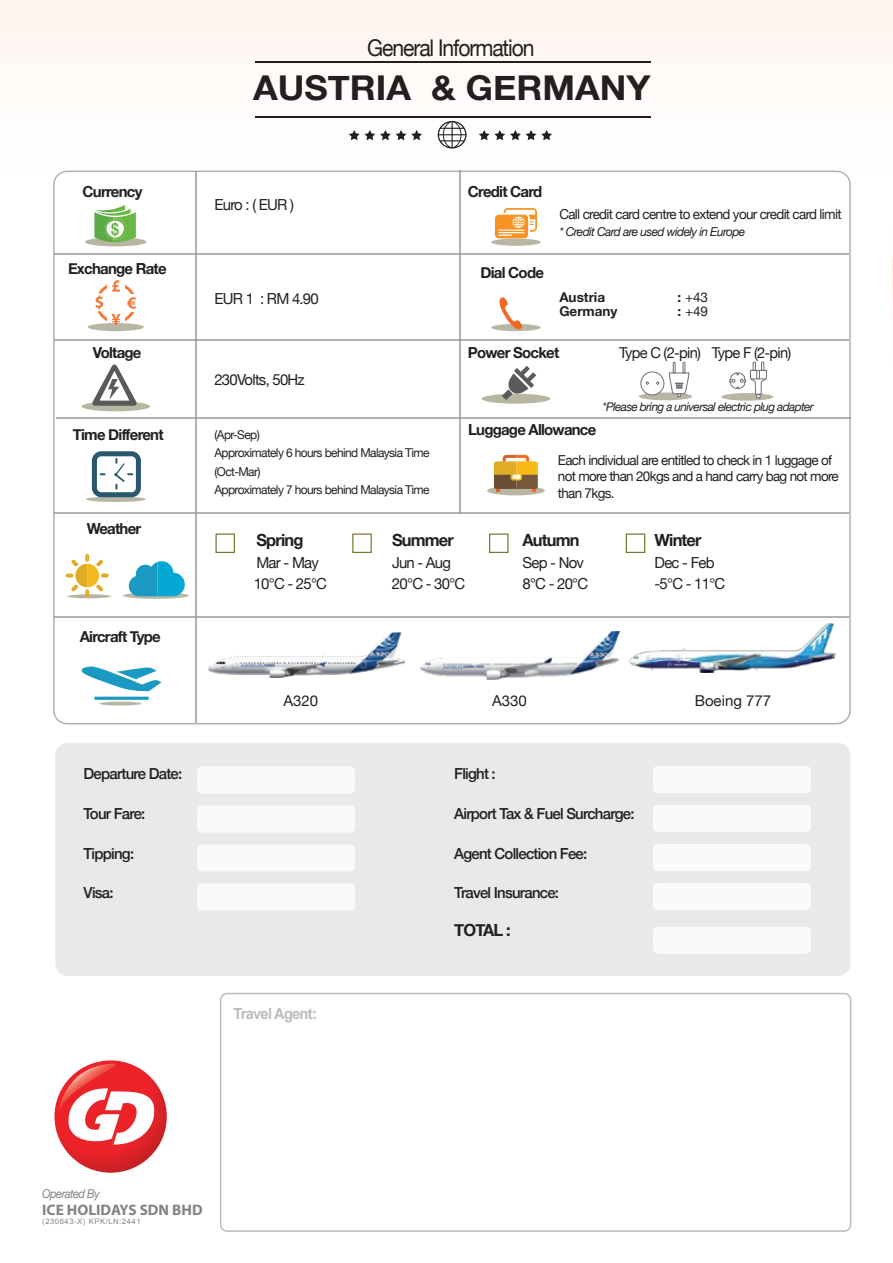
<style>
.page{position:relative;width:893px;height:1263px;background:#fff}
.page>*{position:absolute;margin:0;border:0;box-sizing:border-box;transform-origin:0 0}
.t1{font:700 34.2px "Helvetica Neue";color:#231f20;scale:1.05 1}
.t2{font:23.1px "Helvetica Neue";letter-spacing:-.05em;color:#231f20;scale:.92 1}
.t3{font:700 16.8px "Helvetica Neue";letter-spacing:-.05em;color:#231f20}
.t4{font:700 15.3px "Helvetica Neue";letter-spacing:-.05em;color:#231f20}
.t5{font:500 15.3px "Helvetica Neue";letter-spacing:-.05em;color:#231f20}
.t6{font:15.3px "Helvetica Neue";letter-spacing:-.05em;color:#231f20}
.t7{font:700 15.3px "Myriad Pro";color:#808284}
.t8{font:700 15.3px "Arial";letter-spacing:-.05em;color:#bbbdbf;scale:.96 1}
.t9{font:15px "Helvetica Neue";letter-spacing:-.05em;color:#231f20}
.t10{font:15px "Helvetica Neue";color:#231f20}
.t11{font:13.65px/16.8px "Helvetica Neue";letter-spacing:-.05em;color:#231f20}
.t12{font:700 13.5px "Helvetica Neue";color:#231f20}
.t13{font:13.5px "Helvetica Neue";color:#231f20}
.t14{font:12.15px/18.3px "Helvetica Neue";letter-spacing:-.05em;color:#231f20}
.t15{font:italic 12.15px "Helvetica Neue";letter-spacing:-.05em;color:#231f20}
.t16{font:italic 12.15px "Helvetica Neue";letter-spacing:-.05em;color:#808284;scale:.92 1}
.t17{font:italic 12px "Helvetica Neue";letter-spacing:-.05em;color:#231f20}
.t18{font:7.65px "Arial";letter-spacing:.075em;color:#808284}
.s1{font-weight:700}
</style>
<div class="page">
<div style="left:0;top:0;width:893px;height:551px;background:#fffcfa"></div>
<svg style="left:892px;top:259px;width:1px;height:42px"></svg>
<svg style="left:892px;top:0;width:1px;height:259px"></svg>
<hr style="left:255px;top:62px;width:395px;height:1px;background:#231f20">
<hr style="left:255px;top:116px;width:395px;height:2px;background:#231f20">
<svg style="left:479px;top:130px;width:73px;height:10px"></svg>
<svg style="left:349px;top:130px;width:73px;height:10px"></svg>
<svg style="left:438px;top:121px;width:29px;height:28px"></svg>
<div style="left:220px;top:993px;width:631px;height:239px;border:2px solid #bbbdbf;border-radius:6px"></div>
<svg style="left:53px;top:171px;width:798px;height:553px"></svg>
<hr style="left:55px;top:253px;width:794px;height:1px;background:#909295">
<hr style="left:55px;top:339px;width:794px;height:2px;background:#909295">
<hr style="left:195px;top:171px;width:1px;height:552px;background:#909295">
<hr style="left:56px;top:417px;width:795px;height:2px;background:#909295">
<hr style="left:55px;top:513px;width:794px;height:1px;background:#909295">
<hr style="left:55px;top:616px;width:794px;height:1px;background:#909295">
<div style="left:55px;top:743px;width:796px;height:233px;background:#e9e9ea;border-radius:13px"></div>
<div style="left:653px;top:766px;width:158px;height:27px;background:#fff;border-radius:5px"></div>
<div style="left:653px;top:805px;width:158px;height:27px;background:#fff;border-radius:5px"></div>
<div style="left:653px;top:844px;width:158px;height:27px;background:#fff;border-radius:5px"></div>
<div style="left:653px;top:883px;width:158px;height:27px;background:#fff;border-radius:5px"></div>
<div style="left:197px;top:766px;width:158px;height:27px;background:#fff;border-radius:5px"></div>
<div style="left:197px;top:805px;width:158px;height:27px;background:#fff;border-radius:5px"></div>
<div style="left:197px;top:844px;width:158px;height:27px;background:#fff;border-radius:5px"></div>
<div style="left:197px;top:883px;width:158px;height:27px;background:#fff;border-radius:5px"></div>
<div style="left:653px;top:927px;width:158px;height:27px;background:#fff;border-radius:5px"></div>
<hr style="left:459px;top:171px;width:1px;height:343px;background:#909295">
<div style="left:639px;top:393px;width:53px;height:7px;background:#b8b6a3;border-radius:50%"></div>
<svg style="left:641px;top:372px;width:23px;height:23px"></svg>
<div style="left:641px;top:372px;width:23px;height:23px;border:1px solid #6d6e71;border-radius:50%"></div>
<svg style="left:669px;top:362px;width:20px;height:35px"></svg>
<svg style="left:67px;top:594px;width:44px;height:4px"></svg>
<svg style="left:66px;top:554px;width:43px;height:43px"></svg>
<svg style="left:123px;top:592px;width:66px;height:7px"></svg>
<svg style="left:129px;top:561px;width:56px;height:35px"></svg>
<svg style="left:85px;top:205px;width:61px;height:41px"></svg>
<svg style="left:86px;top:496px;width:60px;height:6px"></svg>
<svg style="left:92px;top:451px;width:49px;height:46px"></svg>
<hr style="left:99px;top:702px;width:42px;height:3px;background:#b8b6a3;border-radius:50%">
<svg style="left:81px;top:666px;width:81px;height:34px"></svg>
<div style="left:81px;top:401px;width:69px;height:10px;background:#b8b6a3;border-radius:50%"></div>
<svg style="left:91px;top:364px;width:46px;height:42px"></svg>
<div style="left:88px;top:323px;width:56px;height:8px;background:#b8b6a3;border-radius:50%"></div>
<svg style="left:95px;top:280px;width:41px;height:45px"></svg>
<svg style="left:495px;top:208px;width:42px;height:30px"></svg>
<div style="left:491px;top:239px;width:50px;height:7px;background:#b8b6a3;border-radius:50%"></div>
<div style="left:215px;top:533px;width:20px;height:20px;border:1px solid #797530"></div>
<div style="left:352px;top:533px;width:20px;height:20px;border:1px solid #797530"></div>
<div style="left:489px;top:533px;width:19px;height:20px;border:1px solid #797530"></div>
<div style="left:626px;top:533px;width:19px;height:20px;border:1px solid #797530"></div>
<div style="left:487px;top:486px;width:58px;height:9px;background:#b9b7a4;border-radius:50%"></div>
<svg style="left:494px;top:455px;width:44px;height:36px"></svg>
<svg style="left:54px;top:1060px;width:113px;height:113px;background:#db2b2f"></svg>
<svg style="left:57px;top:1063px;width:99px;height:82px"></svg>
<svg style="left:721px;top:393px;width:52px;height:8px"></svg>
<svg style="left:729px;top:361px;width:38px;height:37px"></svg>
<img style="left:629px;top:624px;width:207px;height:49px">
<img style="left:420px;top:631px;width:200px;height:48px">
<img style="left:208px;top:632px;width:196px;height:46px">
<h2 class="t2" style="left:367px;top:31px;width:184px">General Information</h2>
<p class="t4" style="left:83px;top:179px;width:61px">Currency</p>
<p class="t4" style="left:68px;top:256px;width:100px">Exchange Rate</p>
<p class="t4" style="left:93px;top:341px;width:50px">Voltage</p>
<p class="t4" style="left:73px;top:422px;width:92px">Time Different</p>
<p class="t4" style="left:87px;top:517px;width:56px">Weather</p>
<p class="t4" style="left:80px;top:625px;width:82px">Aircraft Type</p>
<h1 class="t1" style="left:253px;top:61px;width:380px">AUSTRIA &amp; GERMANY</h1>
<p class="t6" style="left:214px;top:193px;width:81px">Euro : ( EUR )</p>
<p class="t6" style="left:214px;top:287px;width:106px">EUR 1 : RM 4.90</p>
<p class="t6" style="left:214px;top:368px;width:92px">230Volts, 50Hz</p>
<p class="t14" style="left:214px;top:426px;width:217px">(Apr-Sep)<br>Approximately 6 hours behind Malaysia Time (Oct-Mar)<br>Approximately 7 hours behind Malaysia Time</p>
<p class="t4" style="left:468px;top:179px;width:76px">Credit Card</p>
<p class="t4" style="left:480px;top:260px;width:65px">Dial Code</p>
<p class="t11" style="left:559px;top:206px;width:284px">Call credit card centre to extend your credit card limit</p>
<p class="t15" style="left:559px;top:223px;width:187px">* Credit Card are used widely in Europe</p>
<p class="t12" style="left:559px;top:287px;width:47px">Austria</p>
<p class="t13" style="left:677px;top:288px;width:32px"><span class="s1">:</span> +43</p>
<p class="t12" style="left:559px;top:300px;width:60px">Germany</p>
<p class="t13" style="left:677px;top:301px;width:32px"><span class="s1">:</span> +49</p>
<p class="t4" style="left:468px;top:341px;width:93px">Power Socket</p>
<p class="t9" style="left:619px;top:342px;width:174px">Type C (2-pin) Type F (2-pin)</p>
<p class="t17" style="left:603px;top:398px;width:213px">*Please bring a universal electric plug adapter</p>
<p class="t4" style="left:468px;top:417px;width:130px">Luggage Allowance</p>
<p class="t11" style="left:558px;top:452px;width:282px">Each individual are entitled to check in 1 luggage of not more than 20kgs and a hand carry bag not more than 7kgs.</p>
<p class="t3" style="left:256px;top:527px;width:48px">Spring</p>
<p class="t3" style="left:392px;top:527px;width:63px">Summer</p>
<p class="t3" style="left:522px;top:527px;width:59px">Autumn</p>
<p class="t3" style="left:655px;top:527px;width:48px">Winter</p>
<p class="t6" style="left:256px;top:551px;width:64px">Mar - May</p>
<p class="t6" style="left:392px;top:551px;width:61px">Jun - Aug</p>
<p class="t6" style="left:522px;top:551px;width:63px">Sep - Nov</p>
<p class="t6" style="left:655px;top:551px;width:62px">Dec - Feb</p>
<p class="t6" style="left:254px;top:573px;width:75px">10°C - 25°C</p>
<p class="t6" style="left:392px;top:573px;width:75px">20°C - 30°C</p>
<p class="t6" style="left:522px;top:573px;width:67px">8°C - 20°C</p>
<p class="t6" style="left:655px;top:573px;width:72px">-5°C - 11°C</p>
<p class="t10" style="left:283px;top:689px;width:36px">A320</p>
<p class="t10" style="left:492px;top:689px;width:36px">A330</p>
<p class="t10" style="left:695px;top:689px;width:78px">Boeing 777</p>
<p class="t5" style="left:83px;top:762px;width:100px">Departure Date:</p>
<p class="t5" style="left:454px;top:762px;width:43px">Flight :</p>
<p class="t5" style="left:83px;top:801px;width:63px">Tour Fare:</p>
<p class="t5" style="left:454px;top:801px;width:182px">Airport Tax &amp; Fuel Surcharge:</p>
<p class="t5" style="left:83px;top:841px;width:52px">Tipping:</p>
<p class="t5" style="left:454px;top:841px;width:135px">Agent Collection Fee:</p>
<p class="t5" style="left:83px;top:880px;width:32px">Visa:</p>
<p class="t5" style="left:454px;top:880px;width:106px">Travel Insurance:</p>
<p class="t3" style="left:454px;top:917px;width:58px">TOTAL :</p>
<p class="t8" style="left:233px;top:1004px;width:88px">Travel Agent:</p>
<p class="t16" style="left:42px;top:1185px;width:64px">Operated By</p>
<p class="t7" style="left:42px;top:1199px;width:162px">ICE HOLIDAYS SDN BHD</p>
<p class="t18" style="left:42px;top:1216px;width:100px">(230643-X) KPK/LN:2441</p>
</div>
